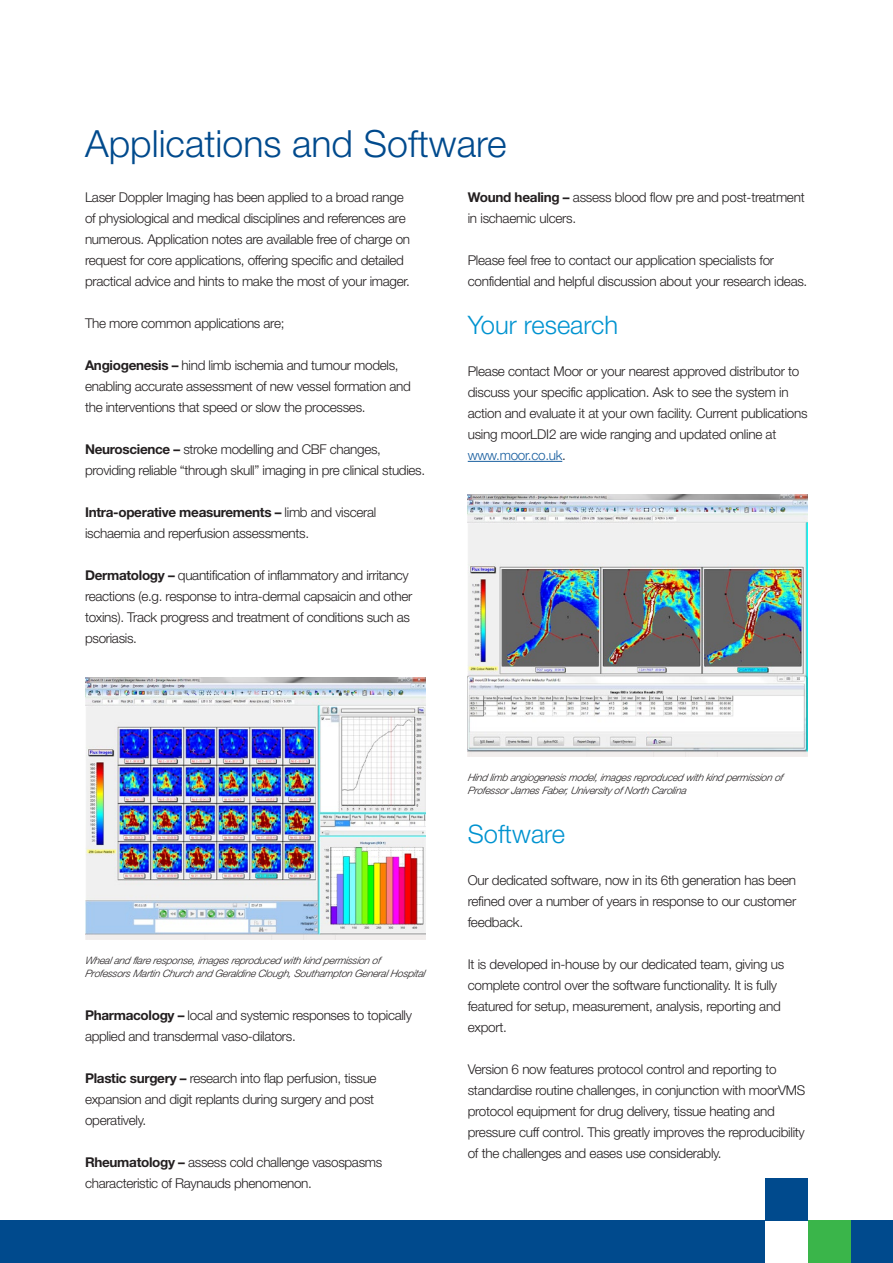
<style>
.page{position:relative;width:893px;height:1263px;background:#fff}
.page>*{position:absolute;margin:0;border:0;box-sizing:border-box;transform-origin:0 0}
.t1{font:300 37.5px "Helvetica Neue";color:#004a8d}
.t2{font:300 25.5px "Helvetica Neue";color:#0093d0}
.t3{font:300 13.5px/21px "Helvetica Neue";letter-spacing:-.025em;color:#231f20}
.t4{font:italic 300 10.2px/12.3px "Helvetica Neue";letter-spacing:-.015em;color:#231f20}
.s1{font-weight:700}
.s2{color:#175d9e}
</style>
<div class="page">
<div style="left:0;top:1220px;width:893px;height:43px;background:#004a8d"></div>
<div style="left:808px;top:1220px;width:42px;height:43px;background:#3ab54a"></div>
<div style="left:765px;top:1220px;width:43px;height:43px;background:#fff"></div>
<div style="left:765px;top:1178px;width:43px;height:42px;background:#004a8d"></div>
<hr style="left:468px;top:461px;width:94px;height:1px;background:#175d9e">
<img style="left:85px;top:678px;width:340px;height:261px">
<img style="left:468px;top:495px;width:340px;height:261px">
<h1 class="t1" style="left:85px;top:121px;width:423px">Applications and Software</h1>
<p class="t3" style="left:85px;top:186px;width:327px">Laser Doppler Imaging has been applied to a broad range of physiological and medical disciplines and references are numerous. Application notes are available free of charge on request for core applications, offering specific and detailed practical advice and hints to make the most of your imager.</p>
<p class="t3" style="left:85px;top:312px;width:201px">The more common applications are;</p>
<p class="t3" style="left:85px;top:354px;width:327px"><span class="s1">Angiogenesis –</span> hind limb ischemia and tumour models, enabling accurate assessment of new vessel formation and the interventions that speed or slow the processes.</p>
<p class="t3" style="left:85px;top:438px;width:342px"><span class="s1">Neuroscience –</span> stroke modelling and CBF changes, providing reliable “through skull” imaging in pre clinical studies.</p>
<p class="t3" style="left:85px;top:501px;width:293px"><span class="s1">Intra-operative measurements –</span> limb and visceral ischaemia and reperfusion assessments.</p>
<p class="t3" style="left:85px;top:564px;width:329px"><span class="s1">Dermatology –</span> quantification of inflammatory and irritancy reactions (e.g. response to intra-dermal capsaicin and other toxins). Track progress and treatment of conditions such as psoriasis.</p>
<p class="t3" style="left:468px;top:186px;width:338px"><span class="s1">Wound healing –</span> assess blood flow pre and post-treatment in ischaemic ulcers.</p>
<p class="t3" style="left:468px;top:249px;width:341px">Please feel free to contact our application specialists for confidential and helpful discussion about your research ideas.</p>
<h2 class="t2" style="left:468px;top:309px;width:152px">Your research</h2>
<p class="t3" style="left:468px;top:360px;width:341px">Please contact Moor or your nearest approved distributor to discuss your specific application. Ask to see the system in action and evaluate it at your own facility. Current publications using moorLDI2 are wide ranging and updated online at <span class="s2">www.moor.co.uk</span>.</p>
<p class="t4" style="left:85px;top:954px;width:344px">Whealand flare resp onse, images reproduced with kind p ermission of<br>Professors Martin Church and Geraldine Clough, Southamp ton GeneralHospital</p>
<p class="t3" style="left:85px;top:1004px;width:328px"><span class="s1">Pharmacology –</span> local and systemic responses to topically applied and transdermal vaso-dilators.</p>
<p class="t3" style="left:85px;top:1067px;width:293px"><span class="s1">Plastic surgery –</span> research into flap perfusion, tissue expansion and digit replants during surgery and post operatively.</p>
<p class="t3" style="left:85px;top:1151px;width:299px"><span class="s1">Rheumatology –</span> assess cold challenge vasospasms characteristic of Raynauds phenomenon.</p>
<p class="t4" style="left:468px;top:771px;width:317px">Hind limb angiogenesis model, images reproduced with kind p ermission of<br>ProfessorJames Faber, University of North Carolina</p>
<h2 class="t2" style="left:468px;top:818px;width:99px">Software</h2>
<p class="t3" style="left:468px;top:869px;width:330px;text-align:justify">Our dedicated software, now in its 6th generation has been refined over a number of years in response to our customer feedback.</p>
<p class="t3" style="left:468px;top:953px;width:318px">It is developed in-house by our dedicated team, giving us complete control over the software functionality. It is fully featured for setup, measurement, analysis, reporting and export.</p>
<p class="t3" style="left:468px;top:1058px;width:339px">Version 6 now features protocol control and reporting to standardise routine challenges, in conjunction with moorVMS protocol equipment for drug delivery, tissue heating and pressure cuff control. This greatly improves the reproducibility of the challenges and eases use considerably.</p>
</div>
